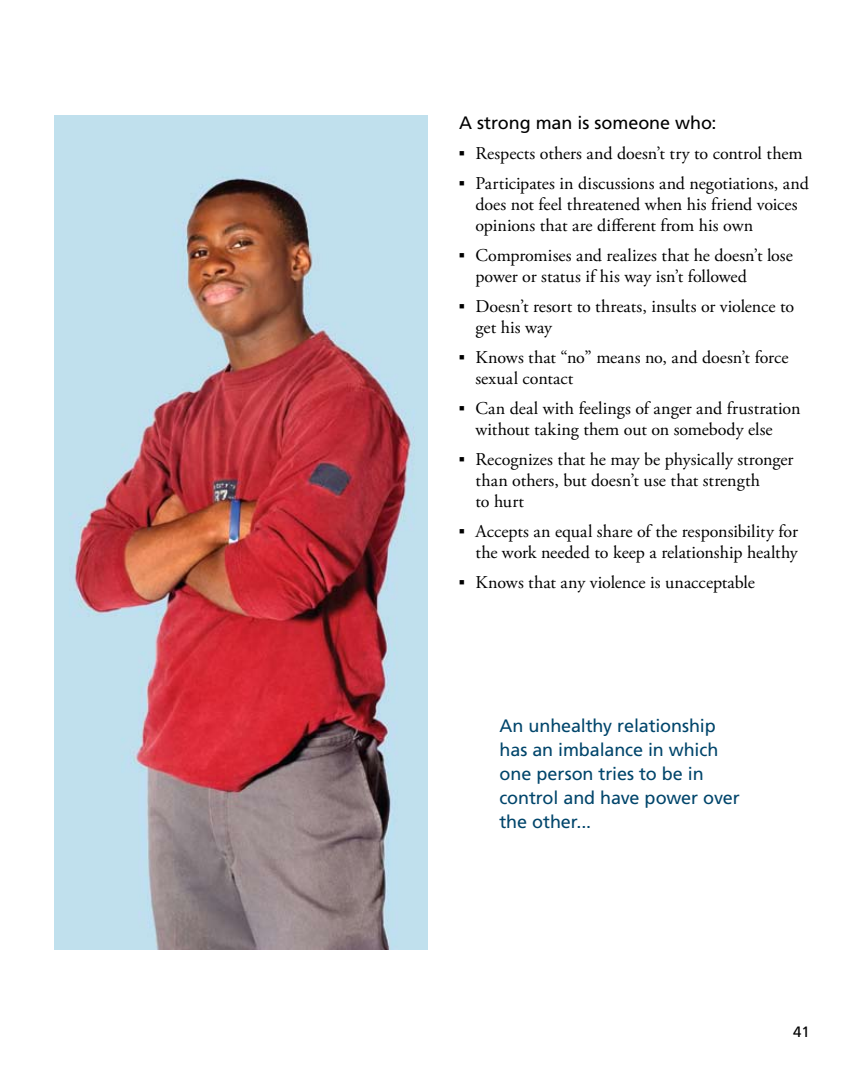
<style>
.page{position:relative;width:864px;height:1080px;background:#fff}
.page>*{position:absolute;margin:0;border:0;box-sizing:border-box;transform-origin:0 0}
.t1{font:18px/21px "Adobe Garamond Pro";color:#000}
.t2{font:18px/24px "Frutiger LT Std";letter-spacing:-.005em;color:#00456b}
.t3{font:18px "Frutiger LT Std";letter-spacing:-.005em;color:#000}
.t4{font:15px "Frutiger LT Std";color:#000}
</style>
<div class="page">
<img style="left:54px;top:116px;width:374px;height:833px">
<p class="t3" style="left:459px;top:112px;width:259px">A strong man is someone who:</p>
<p class="t1" style="left:459px;top:143px;width:345px">■ Respects others and doesn’t try to control them</p>
<p class="t1" style="left:476px;top:173px;width:335px;text-indent:-17px">■ Participates in discussions and negotiations, and does not feel threatened when his friend voices opinions that are different from his own</p>
<p class="t1" style="left:476px;top:245px;width:319px;text-indent:-17px">■ Compromises and realizes that he doesn’t lose power or status if his way isn’t followed</p>
<p class="t1" style="left:476px;top:296px;width:320px;text-indent:-17px">■ Doesn’t resort to threats, insults or violence to get his way</p>
<p class="t1" style="left:476px;top:347px;width:315px;text-indent:-17px">■ Knows that “no” means no, and doesn’t force sexual contact</p>
<p class="t1" style="left:476px;top:398px;width:327px;text-indent:-17px">■ Can deal with feelings of anger and frustration without taking them out on somebody else</p>
<p class="t1" style="left:476px;top:449px;width:320px;text-indent:-17px">■ Recognizes that he may be physically stronger than others, but doesn’t use that strength<br>to hurt</p>
<p class="t1" style="left:459px;top:521px;width:341px;text-align:right">■ Accepts an equal share of the responsibility for the work needed to keep a relationship healthy</p>
<p class="t1" style="left:459px;top:572px;width:297px">■ Knows that any violence is unacceptable</p>
<p class="t2" style="left:500px;top:714px;width:242px">An unhealthy relationship has an imbalance in which one person tries to be in control and have power over the other...</p>
<p class="t4" style="left:793px;top:1023px;width:18px">41</p>
</div>
